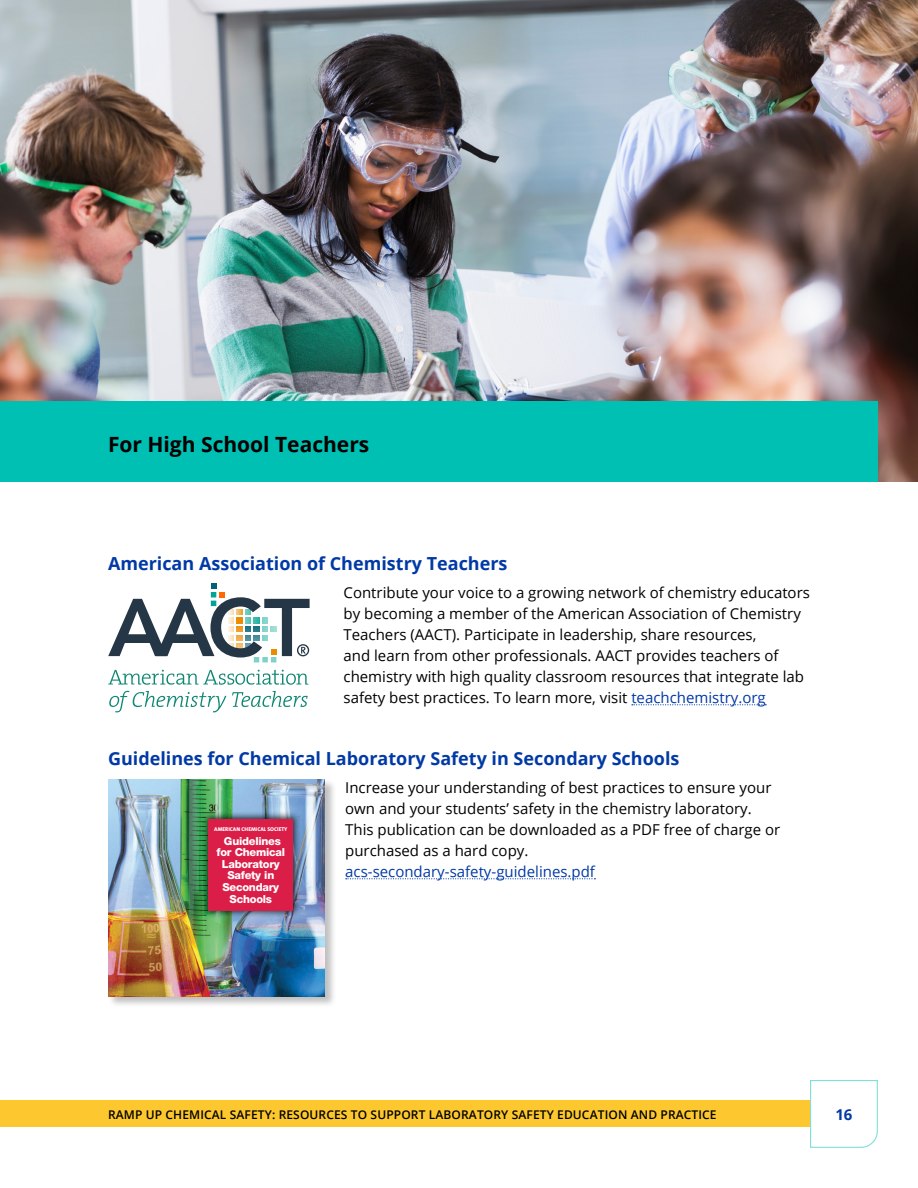
<style>
.page{position:relative;width:918px;height:1188px;background:#fff}
.page>*{position:absolute;margin:0;border:0;box-sizing:border-box;transform-origin:0 0}
.t1{font:700 21px "Open Sans";color:#000}
.t2{font:700 18px "Open Sans";color:#0039a6}
.t3{font:15px/21px "Open Sans";color:#000}
.t4{font:15px "Open Sans";color:#0039a6}
.t5{font:700 15px "Open Sans";color:#0039a6}
.t6{font:600 12px "Open Sans";letter-spacing:.01em;color:#000}
.t7{font:800 11.1px/11.6px "Helvetica Neue LT Std";letter-spacing:-.02em;color:#fff;text-align:center}
.t8{font:800 5.55px "The Sans B8";color:#fff}
.s1{color:#0039a6}
</style>
<div class="page">
<img style="left:0;top:0;width:918px;height:482px">
<div style="left:0;top:401px;width:878px;height:81px;background:#00bfb3"></div>
<svg style="left:632px;top:704px;width:134px;height:1px"></svg>
<svg style="left:346px;top:878px;width:249px;height:1px"></svg>
<div style="left:0;top:1100px;width:810px;height:27px;background:#fdc82f"></div>
<svg style="left:810px;top:1080px;width:68px;height:68px"></svg>
<div style="left:107px;top:779px;width:230px;height:229px;background:#000;opacity:.25"></div>
<img style="left:108px;top:780px;width:217px;height:217px">
<div style="left:201px;top:811px;width:100px;height:108px;background:#000;opacity:.71"></div>
<div style="left:209px;top:819px;width:84px;height:92px;background:#da1e48"></div>
<svg style="left:108px;top:670px;width:200px;height:42px"></svg>
<svg style="left:108px;top:583px;width:202px;height:79px"></svg>
<h1 class="t1" style="left:108px;top:430px;width:263px">For High School Teachers</h1>
<p class="t2" style="left:108px;top:551px;width:401px">American Association of Chemistry Teachers</p>
<p class="t3" style="left:344px;top:581px;width:468px">Contribute your voice to a growing network of chemistry educators by becoming a member of the American Association of Chemistry Teachers (AACT). Participate in leadership, share resources,<br>and learn from other professionals. AACT provides teachers of chemistry with high quality classroom resources that integrate lab safety best practices. To learn more, visit <span class="s1">teachchemistry.org</span></p>
<p class="t2" style="left:108px;top:746px;width:573px">Guidelines for Chemical Laboratory Safety in Secondary Schools</p>
<p class="t3" style="left:345px;top:776px;width:437px">Increase your understanding of best practices to ensure your own and your students’ safety in the chemistry laboratory.<br>This publication can be downloaded as a PDF free of charge or purchased as a hard copy.</p>
<p class="t4" style="left:345px;top:861px;width:251px">acs-secondary-safety-guidelines.pdf</p>
<p class="t8" style="left:214px;top:826px;width:75px">AMERICAN CHEMICAL SOCIETY</p>
<p class="t7" style="left:217px;top:835px;width:70px">Guidelines for Chemical<br>Laboratory<br>Safety in<br>Secondary<br>Schools</p>
<p class="t6" style="left:108px;top:1106px;width:610px">RAMP UP CHEMICAL SAFETY: RESOURCES TO SUPPORT LABORATORY SAFETY EDUCATION AND PRACTICE</p>
<p class="t5" style="left:835px;top:1104px;width:19px">16</p>
</div>
